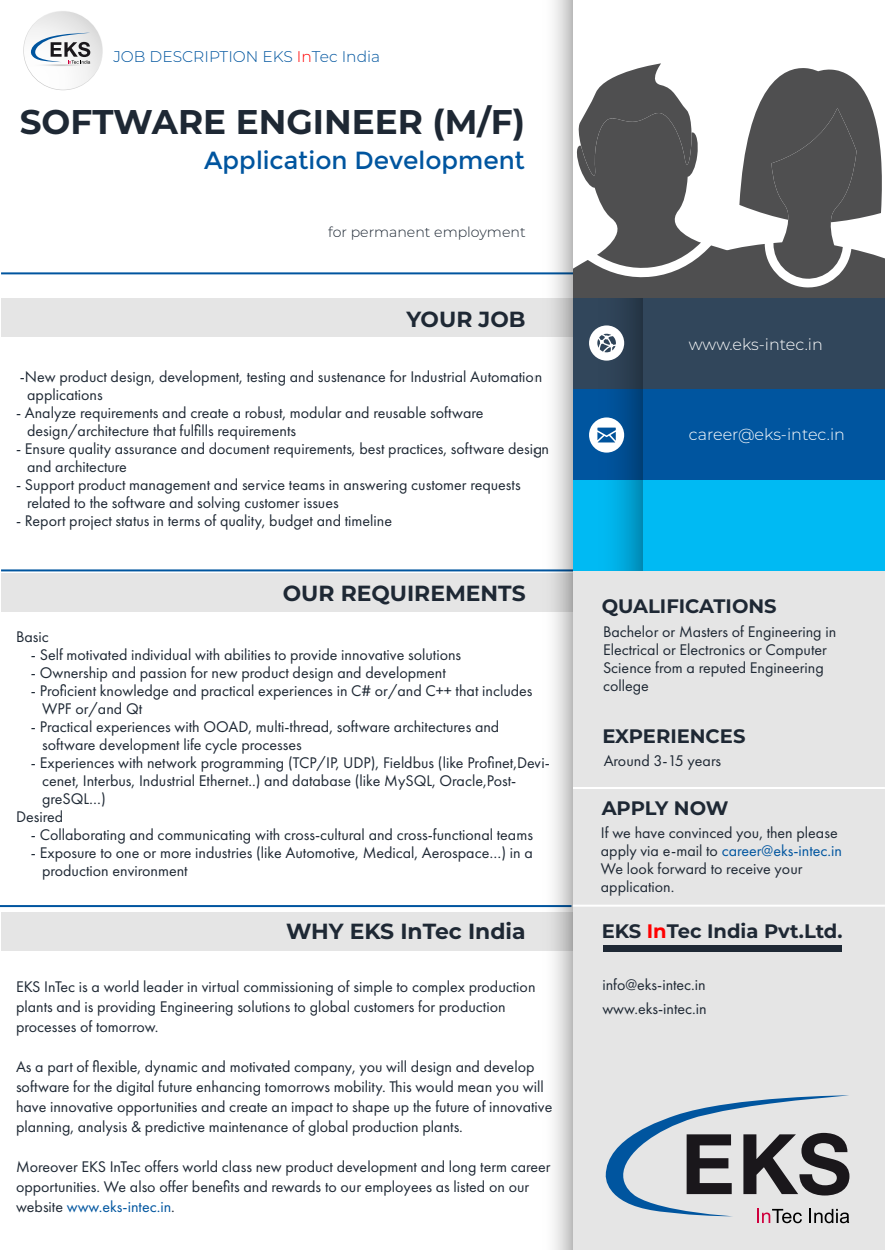
<style>
.page{position:relative;width:885px;height:1250px;background:#fff}
.page>*{position:absolute;margin:0;border:0;box-sizing:border-box;transform-origin:0 0}
.t1{font:700 34.2px "Montserrat";color:#1e2834}
.t2{font:24.8px "Montserrat";color:#00559f}
.t3{font:700 21.8px "Montserrat";color:#1e2834}
.t4{font:700 19.6px "Montserrat";color:#1e2834}
.t5{font:16px/18px "Futura PT";color:#1e2834}
.t6{font:300 16px "Montserrat";color:#fff}
.t7{font:300 15.6px "Montserrat";color:#00559f}
.t8{font:300 14.2px "Montserrat";color:#1e2834}
.s1{color:#f00}
.s2{color:#00559f}
</style>
<div class="page">
<div style="left:1px;top:298px;width:572px;height:39px;background:#e5e5e5"></div>
<div style="left:1px;top:574px;width:572px;height:38px;background:#e5e5e5"></div>
<hr style="left:1px;top:272px;width:572px;height:2px;background:#00559f">
<hr style="left:1px;top:569px;width:572px;height:2px;background:#00559f">
<div style="left:1px;top:912px;width:572px;height:39px;background:#e5e5e5"></div>
<hr style="left:0;top:905px;width:572px;height:2px;background:#00559f">
<div style="left:573px;top:298px;width:312px;height:91px;background:#31465b"></div>
<div style="left:573px;top:389px;width:312px;height:91px;background:#00559f"></div>
<div style="left:573px;top:480px;width:312px;height:91px;background:#00baf3"></div>
<div style="left:573px;top:571px;width:312px;height:679px;background:#e5e5e5"></div>
<svg style="left:615px;top:361px;width:27px;height:210px"></svg>
<svg style="left:525px;top:63px;width:360px;height:298px"></svg>
<svg style="left:589px;top:417px;width:35px;height:36px"></svg>
<svg style="left:535px;top:0;width:38px;height:1250px"></svg>
<hr style="left:573px;top:905px;width:312px;height:2px;background:#fff">
<hr style="left:573px;top:787px;width:312px;height:2px;background:#fff">
<div style="left:603px;top:946px;width:239px;height:6px;background:#1e2834"></div>
<svg style="left:23px;top:11px;width:80px;height:79px"></svg>
<svg style="left:605px;top:1095px;width:244px;height:129px"></svg>
<p class="t7" style="left:113px;top:46px;width:268px">JOB DESCRIPTION EKS <span class="s1">In</span>Tec India</p>
<h1 class="t1" style="left:20px;top:97px;width:507px">SOFTWARE ENGINEER (M/F)</h1>
<h2 class="t2" style="left:204px;top:146px;width:322px">Application Development</h2>
<p class="t8" style="left:328px;top:223px;width:199px">for permanent employment</p>
<h3 class="t3" style="left:407px;top:304px;width:121px">YOUR JOB</h3>
<p class="t5" style="left:27px;top:368px;width:516px;text-indent:-7px">-New product design, development, testing and sustenance for Industrial Automation applications</p>
<p class="t5" style="left:27px;top:404px;width:458px;text-indent:-11px">- Analyze requirements and create a robust, modular and reusable software design/architecture that fulfills requirements</p>
<p class="t5" style="left:27px;top:440px;width:523px;text-indent:-11px">- Ensure quality assurance and document requirements, best practices, software design and architecture</p>
<p class="t5" style="left:27px;top:476px;width:495px;text-indent:-11px">- Support product management and service teams in answering customer requests related to the software and solving customer issues</p>
<p class="t5" style="left:16px;top:512px;width:378px">- Report project status in terms of quality, budget and timeline</p>
<h3 class="t3" style="left:283px;top:578px;width:244px">OUR REQUIREMENTS</h3>
<p class="t5" style="left:16px;top:628px;width:34px">Basic</p>
<p class="t5" style="left:31px;top:646px;width:432px">- Self motivated individual with abilities to provide innovative solutions</p>
<p class="t5" style="left:31px;top:664px;width:416px">- Ownership and passion for new product design and development</p>
<p class="t5" style="left:42px;top:682px;width:492px;text-indent:-11px">- Proficient knowledge and practical experiences in C# or/and C++ that includes<br>WPF or/and Qt</p>
<p class="t5" style="left:42px;top:718px;width:459px;text-indent:-11px">- Practical experiences with OOAD, multi-thread, software architectures and software development life cycle processes</p>
<p class="t5" style="left:31px;top:754px;width:521px">- Experiences with network programming (TCP/IP, UDP), Fieldbus (like Profinet,Devi-</p>
<p class="t5" style="left:42px;top:772px;width:476px">cenet, Interbus, Industrial Ethernet..) and database (like MySQL, Oracle,Post-</p>
<p class="t5" style="left:42px;top:790px;width:65px">greSQL…)</p>
<p class="t5" style="left:16px;top:808px;width:49px">Desired</p>
<p class="t5" style="left:31px;top:826px;width:504px">- Collaborating and communicating with cross-cultural and cross-functional teams</p>
<p class="t5" style="left:42px;top:844px;width:492px;text-indent:-11px">- Exposure to one or more industries (like Automotive, Medical, Aerospace…) in a production environment</p>
<h3 class="t3" style="left:286px;top:915px;width:241px">WHY EKS InTec India</h3>
<p class="t5" style="left:16px;top:976px;width:521px;line-height:20px">EKS InTec is a world leader in virtual commissioning of simple to complex production plants and is providing Engineering solutions to global customers for production processes of tomorrow.</p>
<p class="t5" style="left:16px;top:1056px;width:538px;line-height:20px">As a part of flexible, dynamic and motivated company, you will design and develop software for the digital future enhancing tomorrows mobility. This would mean you will have innovative opportunities and create an impact to shape up the future of innovative planning, analysis &amp; predictive maintenance of global production plants.</p>
<p class="t5" style="left:16px;top:1156px;width:536px;line-height:20px">Moreover EKS InTec offers world class new product development and long term career opportunities. We also offer benefits and rewards to our employees as listed on our website <span class="s2">www.eks-intec.in</span>.</p>
<p class="t6" style="left:689px;top:333px;width:136px">www.eks-intec.in</p>
<p class="t6" style="left:689px;top:424px;width:158px">career@eks-intec.in</p>
<p class="t4" style="left:602px;top:592px;width:177px">QUALIFICATIONS</p>
<p class="t5" style="left:603px;top:622px;width:235px">Bachelor or Masters of Engineering in<br>Electrical or Electronics or Computer<br>Science from a reputed Engineering college</p>
<p class="t4" style="left:602px;top:722px;width:145px">EXPERIENCES</p>
<p class="t5" style="left:604px;top:752px;width:119px">Around 3-15 years</p>
<p class="t4" style="left:602px;top:794px;width:128px">APPLY NOW</p>
<p class="t5" style="left:601px;top:823px;width:243px">If we have convinced you, then please apply via e-mail to <span class="s2">career@eks-intec.in<br></span>We look forward to receive your application.</p>
<p class="t4" style="left:602px;top:917px;width:242px">EKS <span class="s1">In</span>Tec India Pvt.Ltd.</p>
<p class="t5" style="left:602px;top:973px;width:106px;line-height:24px">info@eks-intec.in www.eks-intec.in</p>
</div>
